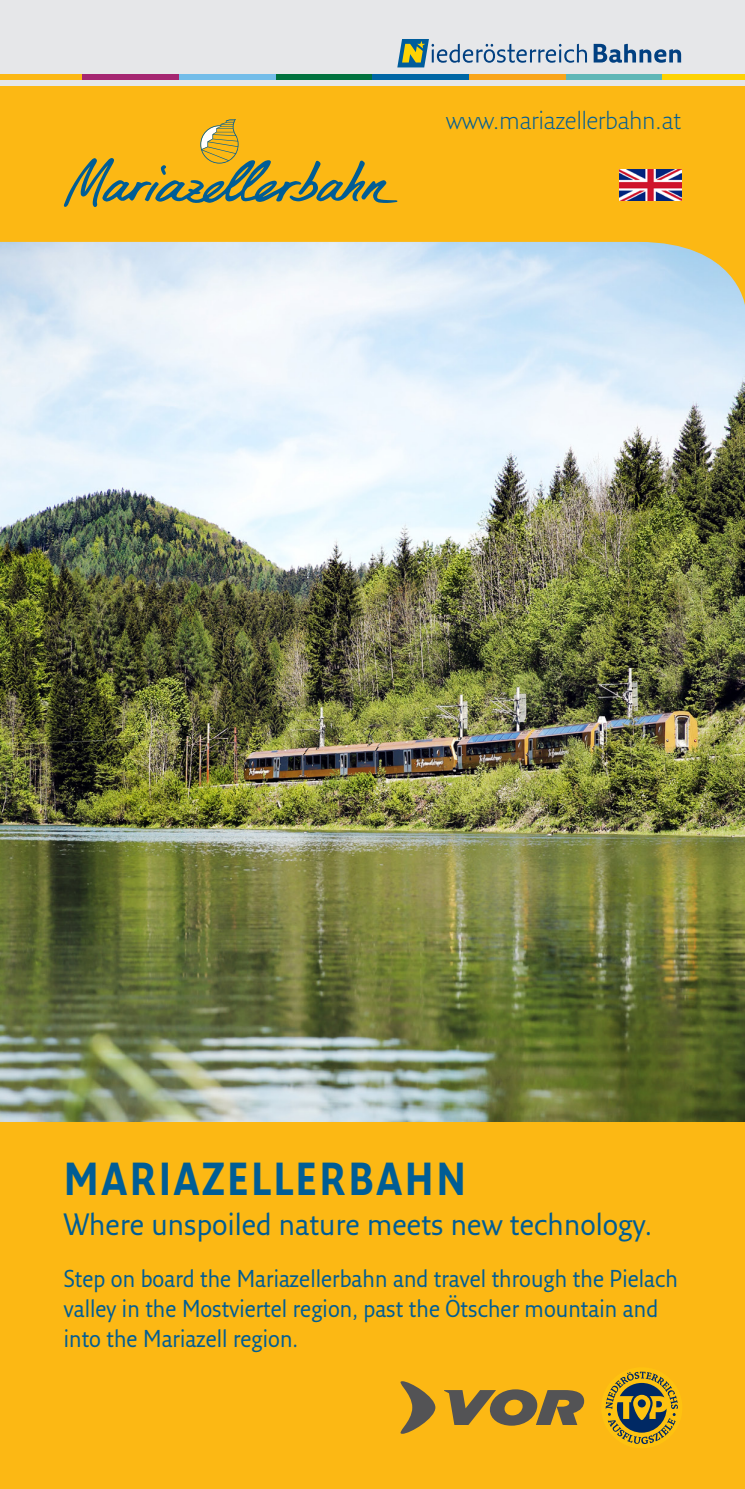
<style>
.page{position:relative;width:745px;height:1489px;background:#fff}
.page>*{position:absolute;margin:0;border:0;box-sizing:border-box;transform-origin:0 0}
.t1{font:700 45px "Fresco Sans Pro";letter-spacing:.07em;color:#005d95;scale:.83 1}
.t2{font:30px "Fresco Sans Pro";color:#005d95;scale:.95 1}
.t3{font:300 24.5px "Fresco Sans Pro";color:#005d95}
.t4{font:23.75px/30px "Fresco Sans Pro";color:#005d95;scale:.92 1}
</style>
<div class="page">
<img style="left:0;top:341px;width:744px;height:781px">
<svg style="left:0;top:85px;width:744px;height:256px;background:#ebce7c"></svg>
<div style="left:0;top:1122px;width:744px;height:366px;background:#fcb814"></div>
<svg style="left:64px;top:119px;width:333px;height:88px;background:#d4a929"></svg>
<div style="left:0;top:0;width:744px;height:85px;background:#e6e7e9"></div>
<div style="left:0;top:74px;width:82px;height:6px;background:#fcb814"></div>
<div style="left:82px;top:74px;width:97px;height:6px;background:#a52771"></div>
<div style="left:179px;top:74px;width:97px;height:6px;background:#73bde9"></div>
<div style="left:276px;top:74px;width:96px;height:6px;background:#00723e"></div>
<div style="left:469px;top:74px;width:96px;height:6px;background:#f9a51b"></div>
<div style="left:565px;top:74px;width:97px;height:6px;background:#60b7b7"></div>
<div style="left:662px;top:74px;width:82px;height:6px;background:#fed304"></div>
<div style="left:372px;top:74px;width:97px;height:6px;background:#0067a5"></div>
<svg style="left:593px;top:44px;width:87px;height:19px"></svg>
<svg style="left:397px;top:39px;width:189px;height:28px"></svg>
<img style="left:618px;top:170px;width:62px;height:31px">
<svg style="left:444px;top:1389px;width:139px;height:36px"></svg>
<svg style="left:400px;top:1381px;width:35px;height:52px"></svg>
<svg style="left:605px;top:1371px;width:73px;height:73px"></svg>
<p class="t3" style="left:445px;top:105px;width:236px">www.mariazellerbahn.at</p>
<h1 class="t1" style="left:64px;top:1150px;width:485px">MARIAZELLERBAHN</h1>
<p class="t2" style="left:64px;top:1205px;width:620px">Where unspoiled nature meets new technology.</p>
<p class="t4" style="left:64px;top:1262px;width:668px">Step on board the Mariazellerbahn and travel through the Pielach valley in the Mostviertel region, past the Ötscher mountain and into the Mariazell region.</p>
</div>
